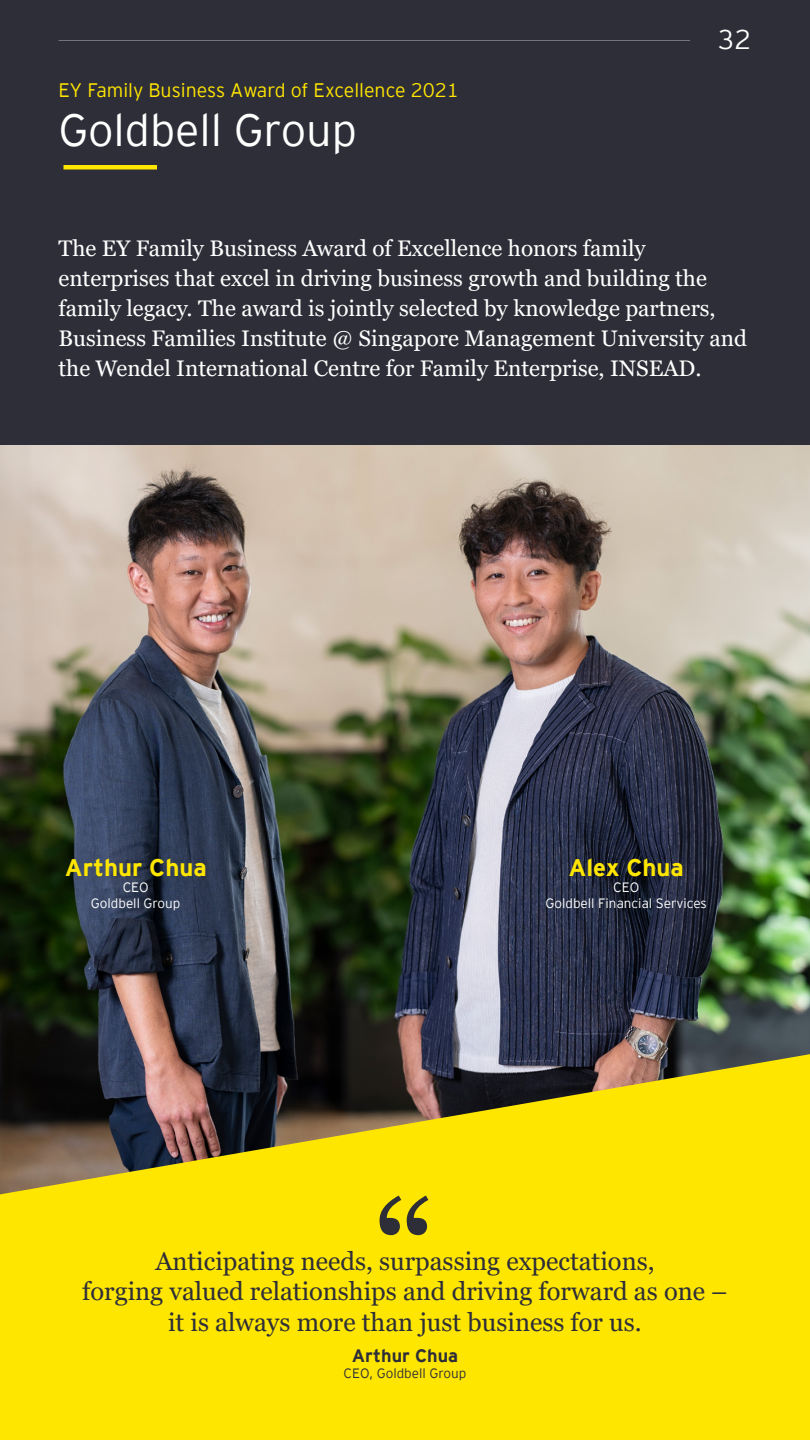
<style>
.page{position:relative;width:810px;height:1440px;background:#2e2e38}
.page>*{position:absolute;margin:0;border:0;box-sizing:border-box;transform-origin:0 0}
.t1{font:150px "Georgia Pro";color:#2e2e38}
.t2{font:300 45px "EY Interstate";color:#fff}
.t3{font:300 27px "EY Interstate";color:#fff}
.t4{font:25.5px/30.9px "Georgia Pro";color:#2e2e38;text-align:center}
.t5{font:700 24px "EY Interstate";color:#ffe600}
.t6{font:22.5px/30px "Georgia Pro";color:#fff}
.t7{font:300 19.5px "EY Interstate";color:#ffe600}
.t8{font:700 18px "EY Interstate";color:#2e2e38}
.t9{font:300 13.5px/16.2px "EY Interstate";color:#fff;text-align:center}
.t10{font:300 13.5px "EY Interstate";color:#2e2e38}
</style>
<div class="page">
<hr style="left:58px;top:40px;width:632px;height:1px;background:#747480">
<img style="left:0;top:446px;width:810px;height:608px">
<div style="left:64px;top:165px;width:93px;height:5px;background:#ffe600"></div>
<svg style="left:0;top:1054px;width:810px;height:386px;background:#ddc60a"></svg>
<p class="t7" style="left:58px;top:77px;width:402px">EY Family Business Award of Excellence 2021</p>
<h2 class="t2" style="left:58px;top:98px;width:300px">Goldbell Group</h2>
<p class="t3" style="left:718px;top:20px;width:35px">32</p>
<p class="t6" style="left:58px;top:234px;width:690px">The EY Family Business Award of Excellence honors family enterprises that excel in driving business growth and building the family legacy. The award is jointly selected by knowledge partners, Business Families Institute @ Singapore Management University and the Wendel International Centre for Family Enterprise, INSEAD.</p>
<p class="t5" style="left:65px;top:850px;width:144px">Arthur Chua</p>
<p class="t9" style="left:91px;top:878px;width:91px">CEO<br>Goldbell Group</p>
<h1 class="t1" style="left:374px;top:1170px;width:63px">“</h1>
<p class="t5" style="left:569px;top:850px;width:117px">Alex Chua</p>
<p class="t9" style="left:546px;top:878px;width:163px">CEO<br>Goldbell Financial Services</p>
<p class="t4" style="left:82px;top:1246px;width:647px">Anticipating needs, surpassing expectations,<br>forging valued relationships and driving forward as one – it is always more than just business for us.</p>
<p class="t8" style="left:352px;top:1343px;width:108px">Arthur Chua</p>
<p class="t10" style="left:344px;top:1364px;width:124px">CEO, Goldbell Group</p>
</div>
